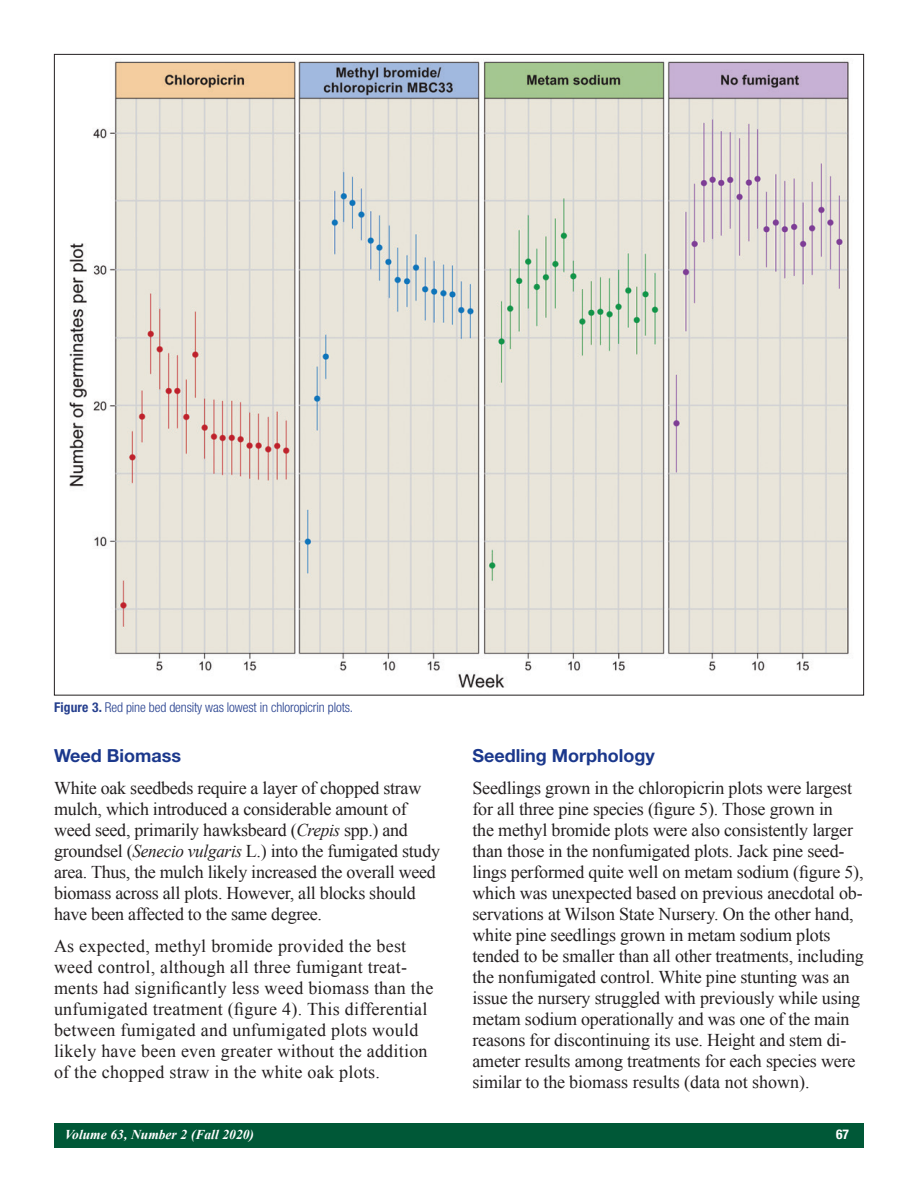
<style>
.page{position:relative;width:918px;height:1188px;background:#fff}
.page>*{position:absolute;margin:0;border:0;box-sizing:border-box;transform-origin:0 0}
.t1{font:18px/21px "Times New Roman";letter-spacing:-.01em;color:#231f20}
.t2{font:18px/21px "Times New Roman";letter-spacing:.015em;color:#231f20}
.Body_Head_2{font:700 18px "Helvetica Neue LT Std";color:#1b388c}
.Captions{font:300 condensed 13.5px "Helvetica Neue LT Std";letter-spacing:-.01em;color:#253f8e}
.t3{font:italic 700 13.5px "Times New Roman";color:#fff}
.t4{font:700 condensed 13.5px "Helvetica Neue LT Std";color:#fff}
.s1{font-weight:700}
.s2{font-style:italic}
</style>
<div class="page">
<div style="left:54px;top:1123px;width:810px;height:25px;background:#005837"></div>
<img style="left:69px;top:60px;width:780px;height:628px">
<p class="Captions" style="left:54px;top:700px;width:301px"><span class="s1">Figure 3.</span> Red pine bed density was lowest in chloropicrin plots.</p>
<p class="Body_Head_2" style="left:54px;top:745px;width:129px">Weed Biomass</p>
<p class="t1" style="left:54px;top:777px;width:388px">White oak seedbeds require a layer of chopped straw mulch, which introduced a considerable amount of weed seed, primarily hawksbeard (<span class="s2">Crepis</span> spp.) and groundsel (<span class="s2">Senecio vulgaris</span> L.) into the fumigated study area. Thus, the mulch likely increased the overall weed biomass across all plots. However, all blocks should have been affected to the same degree.</p>
<p class="t2" style="left:54px;top:935px;width:381px">As expected, methyl bromide provided the best weed control, although all three fumigant treat&shy;ments had significantly less weed biomass than the unfumigated treatment (figure 4). This differential between fumigated and unfumigated plots would likely have been even greater without the addition of the chopped straw in the white oak plots.</p>
<p class="Body_Head_2" style="left:472px;top:745px;width:184px">Seedling Morphology</p>
<p class="t1" style="left:472px;top:777px;width:393px">Seedlings grown in the chloropicrin plots were largest for all three pine species (figure 5). Those grown in<br>the methyl bromide plots were also consistently larger than those in the nonfumigated plots. Jack pine seed&shy;lings performed quite well on metam sodium (figure 5), which was unexpected based on previous anecdotal ob&shy;servations at Wilson State Nursery. On the other hand, white pine seedlings grown in metam sodium plots tended to be smaller than all other treatments, including the nonfumigated control. White pine stunting was an issue the nursery struggled with previously while using metam sodium operationally and was one of the main reasons for discontinuing its use. Height and stem di&shy;ameter results among treatments for each species were similar to the biomass results (data not shown).</p>
<p class="t3" style="left:65px;top:1125px;width:191px">Volume 63, Number 2 (Fall 2020)</p>
<p class="t4" style="left:836px;top:1126px;width:14px">67</p>
</div>
